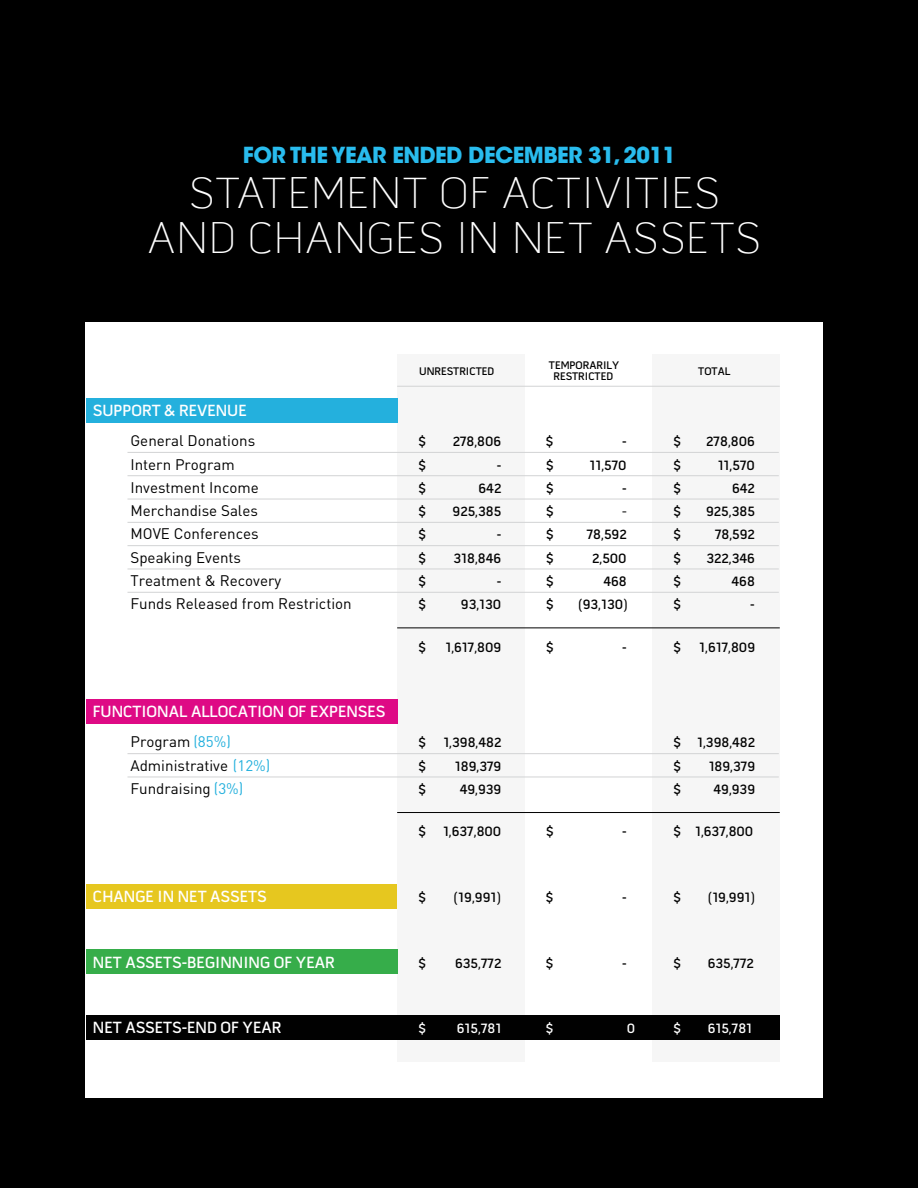
<style>
.page{position:relative;width:918px;height:1188px;background:#000}
.page>*{position:absolute;margin:0;border:0;box-sizing:border-box;transform-origin:0 0}
.t1{font:100 45px/45px "Pill Gothic 600 mg";letter-spacing:.015em;color:#fff;text-align:center}
.t2{font:700 21.9px "ITC Avant Garde Std";letter-spacing:-.025em;color:#29bcee}
.t3{font:600 16.5px "Pill Gothic 600 mg";color:#fff}
.t4{font:15.15px "DIN Pro";color:#010101}
.t5{font:15.15px "Avenir LT Std";color:#010101}
.t6{font:600 13.8px/23.2px "Pill Gothic 600 mg";color:#010101;text-align:right}
.t7{font:600 13.8px "Pill Gothic 600 mg";color:#fff}
.t8{font:600 11.25px/11.1px "Pill Gothic 600 mg";color:#010101;text-align:center}
.s1{color:#24b0dd}
</style>
<div class="page">
<div style="left:86px;top:322px;width:738px;height:776px;background:#fff"></div>
<div style="left:397px;top:354px;width:128px;height:708px;background:#f6f6f6"></div>
<div style="left:652px;top:354px;width:127px;height:708px;background:#f6f6f6"></div>
<div style="left:86px;top:398px;width:311px;height:24px;background:#24b0dd"></div>
<div style="left:86px;top:699px;width:311px;height:25px;background:#de0a85"></div>
<div style="left:86px;top:884px;width:311px;height:24px;background:#e6c71f"></div>
<div style="left:86px;top:949px;width:311px;height:25px;background:#36ad4a"></div>
<div style="left:86px;top:1015px;width:694px;height:25px;background:#010101"></div>
<hr style="left:128px;top:452px;width:651px;height:1px;background:#d2d3d4">
<hr style="left:128px;top:475px;width:651px;height:1px;background:#d2d3d4">
<hr style="left:128px;top:499px;width:651px;height:1px;background:#d2d3d4">
<hr style="left:128px;top:522px;width:651px;height:1px;background:#d2d3d4">
<hr style="left:128px;top:545px;width:651px;height:1px;background:#d2d3d4">
<hr style="left:128px;top:569px;width:651px;height:1px;background:#d2d3d4">
<hr style="left:128px;top:592px;width:651px;height:1px;background:#d2d3d4">
<hr style="left:397px;top:628px;width:383px;height:1px;background:#010101">
<hr style="left:128px;top:753px;width:651px;height:1px;background:#d2d3d4">
<hr style="left:128px;top:777px;width:651px;height:1px;background:#d2d3d4">
<hr style="left:397px;top:812px;width:383px;height:1px;background:#010101">
<hr style="left:397px;top:386px;width:383px;height:1px;background:#d2d3d4">
<h2 class="t2" style="left:243px;top:141px;width:435px">FOR THE YEAR ENDED DECEMBER 31, 2011</h2>
<h1 class="t1" style="left:148px;top:171px;width:615px">STATEMENT OF ACTIVITIES<br>AND CHANGES IN NET ASSETS</h1>
<p class="t3" style="left:93px;top:401px;width:155px">SUPPORT &amp; REVENUE</p>
<p class="t8" style="left:419px;top:365px;width:77px">UNRESTRICTED</p>
<p class="t8" style="left:549px;top:360px;width:72px">TEMPORARILY<br>RESTRICTED</p>
<p class="t8" style="left:698px;top:365px;width:34px">TOTAL</p>
<p class="t4" style="left:130px;top:430px;width:126px">General Donations</p>
<p class="t6" style="left:419px;top:430px;width:9px">$</p>
<p class="t6" style="left:673px;top:430px;width:9px">$</p>
<p class="t4" style="left:130px;top:454px;width:106px">Intern Program</p>
<p class="t6" style="left:546px;top:430px;width:9px">$</p>
<p class="t6" style="left:706px;top:430px;width:50px">278,806</p>
<p class="t6" style="left:453px;top:430px;width:50px">278,806</p>
<p class="t6" style="left:622px;top:430px;width:6px">-</p>
<p class="t6" style="left:546px;top:453px;width:9px">$</p>
<p class="t6" style="left:589px;top:453px;width:39px">11,570</p>
<p class="t6" style="left:718px;top:453px;width:39px">11,570</p>
<p class="t6" style="left:546px;top:477px;width:9px">$</p>
<p class="t6" style="left:622px;top:477px;width:6px">-</p>
<p class="t6" style="left:546px;top:500px;width:9px">$</p>
<p class="t5" style="left:622px;top:502px;width:6px">-</p>
<p class="t6" style="left:546px;top:523px;width:9px">$</p>
<p class="t6" style="left:587px;top:523px;width:41px">78,592</p>
<p class="t6" style="left:546px;top:547px;width:9px">$</p>
<p class="t6" style="left:592px;top:547px;width:36px">2,500</p>
<p class="t6" style="left:546px;top:570px;width:9px">$</p>
<p class="t6" style="left:603px;top:570px;width:25px">468</p>
<p class="t6" style="left:546px;top:593px;width:9px">$</p>
<p class="t6" style="left:578px;top:593px;width:52px">(93,130)</p>
<p class="t6" style="left:419px;top:453px;width:9px">$</p>
<p class="t6" style="left:497px;top:453px;width:6px">-</p>
<p class="t6" style="left:419px;top:477px;width:9px">$</p>
<p class="t6" style="left:479px;top:477px;width:24px">642</p>
<p class="t6" style="left:419px;top:500px;width:9px">$</p>
<p class="t6" style="left:453px;top:500px;width:50px">925,385</p>
<p class="t6" style="left:673px;top:453px;width:9px">$</p>
<p class="t4" style="left:130px;top:477px;width:130px">Investment Income</p>
<p class="t6" style="left:673px;top:477px;width:9px">$</p>
<p class="t4" style="left:130px;top:500px;width:129px">Merchandise Sales</p>
<p class="t6" style="left:673px;top:500px;width:9px">$</p>
<p class="t4" style="left:130px;top:524px;width:130px">MOVE Conferences</p>
<p class="t6" style="left:673px;top:523px;width:9px">$</p>
<p class="t4" style="left:130px;top:547px;width:112px">Speaking Events</p>
<p class="t6" style="left:673px;top:547px;width:9px">$</p>
<p class="t4" style="left:130px;top:570px;width:152px">Treatment &amp; Recovery</p>
<p class="t6" style="left:673px;top:570px;width:9px">$</p>
<p class="t4" style="left:130px;top:594px;width:223px">Funds Released from Restriction</p>
<p class="t6" style="left:673px;top:593px;width:9px">$</p>
<p class="t6" style="left:445px;top:636px;width:57px">1,617,809</p>
<p class="t6" style="left:706px;top:477px;width:50px">642<br>925,385</p>
<p class="t6" style="left:419px;top:523px;width:9px">$</p>
<p class="t6" style="left:497px;top:523px;width:6px">-</p>
<p class="t6" style="left:419px;top:547px;width:9px">$</p>
<p class="t6" style="left:454px;top:547px;width:49px">318,846</p>
<p class="t6" style="left:419px;top:570px;width:9px">$</p>
<p class="t6" style="left:497px;top:570px;width:6px">-</p>
<p class="t6" style="left:419px;top:593px;width:9px">$</p>
<p class="t6" style="left:461px;top:593px;width:42px">93,130</p>
<p class="t6" style="left:707px;top:523px;width:50px">78,592<br>322,346<br>468<br>-</p>
<p class="t6" style="left:419px;top:636px;width:9px">$</p>
<p class="t6" style="left:622px;top:636px;width:6px">-</p>
<p class="t6" style="left:546px;top:636px;width:9px">$</p>
<p class="t6" style="left:673px;top:636px;width:9px">$</p>
<p class="t6" style="left:699px;top:636px;width:57px">1,617,809</p>
<p class="t3" style="left:93px;top:702px;width:294px">FUNCTIONAL ALLOCATION OF EXPENSES</p>
<p class="t4" style="left:130px;top:732px;width:102px">Program <span class="s1">(85%)</span></p>
<p class="t6" style="left:419px;top:731px;width:9px">$</p>
<p class="t6" style="left:673px;top:731px;width:9px">$</p>
<p class="t4" style="left:130px;top:755px;width:141px">Administrative <span class="s1">(12%)</span></p>
<p class="t6" style="left:419px;top:754px;width:9px">$</p>
<p class="t6" style="left:673px;top:754px;width:9px">$</p>
<p class="t4" style="left:130px;top:778px;width:114px">Fundraising <span class="s1">(3%)</span></p>
<p class="t6" style="left:419px;top:778px;width:9px">$</p>
<p class="t6" style="left:673px;top:778px;width:9px">$</p>
<p class="t6" style="left:443px;top:820px;width:60px">1,637,800</p>
<p class="t6" style="left:443px;top:731px;width:59px">1,398,482<br>189,379<br>49,939</p>
<p class="t6" style="left:697px;top:731px;width:59px">1,398,482<br>189,379<br>49,939</p>
<p class="t6" style="left:419px;top:820px;width:9px">$</p>
<p class="t6" style="left:546px;top:820px;width:9px">$</p>
<p class="t6" style="left:622px;top:820px;width:6px">-</p>
<p class="t6" style="left:673px;top:820px;width:81px">$ 1,637,800</p>
<p class="t3" style="left:93px;top:887px;width:175px">CHANGE IN NET ASSETS</p>
<p class="t3" style="left:93px;top:952px;width:243px">NET ASSETS-BEGINNING OF YEAR</p>
<p class="t6" style="left:419px;top:886px;width:9px">$</p>
<p class="t6" style="left:622px;top:886px;width:6px">-</p>
<p class="t6" style="left:546px;top:886px;width:9px">$</p>
<p class="t6" style="left:673px;top:886px;width:9px">$</p>
<p class="t6" style="left:454px;top:886px;width:49px">(19,991)</p>
<p class="t6" style="left:708px;top:886px;width:49px">(19,991)</p>
<p class="t6" style="left:419px;top:951px;width:9px">$</p>
<p class="t6" style="left:455px;top:951px;width:48px">635,772</p>
<p class="t6" style="left:546px;top:951px;width:9px">$</p>
<p class="t6" style="left:622px;top:951px;width:6px">-</p>
<p class="t6" style="left:673px;top:951px;width:9px">$</p>
<p class="t6" style="left:708px;top:951px;width:48px">635,772</p>
<p class="t3" style="left:93px;top:1018px;width:190px">NET ASSETS-END OF YEAR</p>
<p class="t7" style="left:673px;top:1020px;width:9px">$</p>
<p class="t7" style="left:419px;top:1020px;width:9px">$</p>
<p class="t7" style="left:546px;top:1020px;width:9px">$</p>
<p class="t7" style="left:457px;top:1020px;width:46px">615,781</p>
<p class="t7" style="left:708px;top:1020px;width:46px">615,781</p>
<p class="t7" style="left:627px;top:1020px;width:10px">0</p>
</div>
